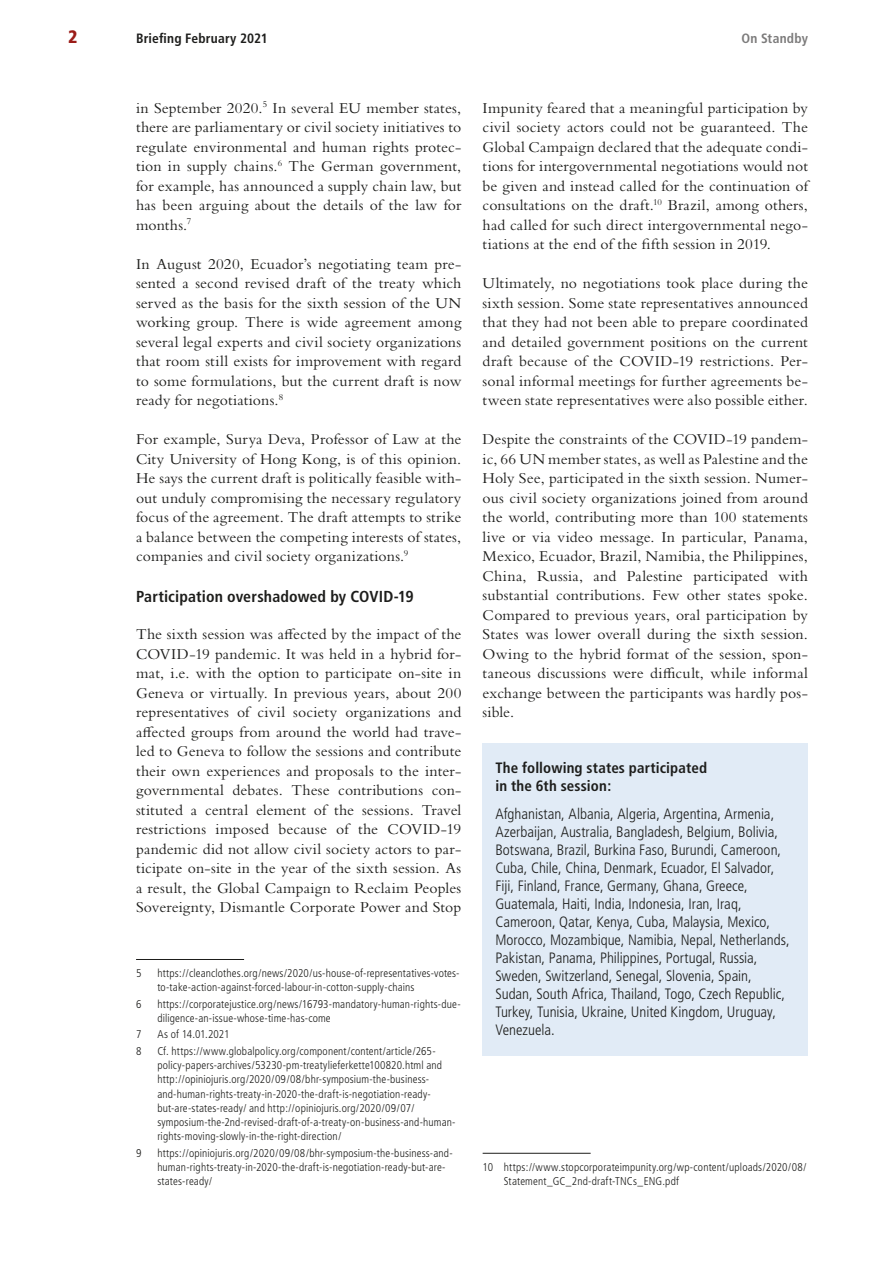
<style>
.page{position:relative;width:893px;height:1263px;background:#fff}
.page>*{position:absolute;margin:0;border:0;box-sizing:border-box;transform-origin:0 0}
.t1{font:900 condensed 18px "Frutiger";color:#9b1c18}
.t2{font:700 condensed 15.9px "Frutiger";letter-spacing:.005em;color:#1d1d1b}
.t3{font:15.75px/19.5px "Bembo Std";letter-spacing:.01em;color:#1d1d1b;text-align:justify}
.t4{font:300 condensed 15px/18px "Frutiger";color:#1d1d1b}
.t5{font:700 condensed 15px/18px "Frutiger";letter-spacing:.01em;color:#1d1d1b}
.t6{font:700 condensed 13.5px "Frutiger";letter-spacing:.015em;color:#1d1d1b}
.t7{font:700 condensed 13.5px "Frutiger";letter-spacing:.015em;color:#7c7b7b}
.t8{font:300 condensed 11.25px/14.2px "Frutiger";letter-spacing:.015em;color:#1d1d1b}
.t9{font:300 condensed 11.25px "Frutiger";letter-spacing:-.01em;color:#1d1d1b}
</style>
<div class="page">
<div style="left:483px;top:743px;width:325px;height:313px;background:#e1ebf6"></div>
<hr style="left:136px;top:959px;width:108px;height:1px;background:#1d1d1b">
<hr style="left:483px;top:1153px;width:108px;height:1px;background:#1d1d1b">
<p class="t1" style="left:68px;top:26px;width:11px">2</p>
<p class="t6" style="left:136px;top:31px;width:133px">Briefing February 2021</p>
<p class="t7" style="left:741px;top:31px;width:68px">On Standby</p>
<p class="t3" style="left:136px;top:98px;width:327px">in September 2020.<sup>5</sup> In several EU member states, there are parliamentary or civil society initiatives to regulate environmental and human rights protec&shy;tion in supply chains.<sup>6</sup> The German government, for example, has announced a supply chain law, but has been arguing about the details of the law for months.<sup>7</sup></p>
<p class="t3" style="left:136px;top:254px;width:327px">In August 2020, Ecuador’s negotiating team pre&shy;sented a second revised draft of the treaty which served as the basis for the sixth session of the UN working group. There is wide agreement among several legal experts and civil society organizations that room still exists for improvement with regard to some formulations, but the current draft is now ready for negotiations.<sup>8</sup></p>
<p class="t3" style="left:136px;top:429px;width:327px">For example, Surya Deva, Professor of Law at the City University of Hong Kong, is of this opinion.<br>He says the current draft is politically feasible with&shy;out unduly compromising the necessary regulatory focus of the agreement. The draft attempts to strike a balance between the competing interests of states, companies and civil society organizations.<sup>9</sup></p>
<p class="t2" style="left:136px;top:587px;width:279px">Participation overshadowed by COVID-19</p>
<p class="t3" style="left:136px;top:624px;width:327px">The sixth session was affected by the impact of the COVID-19 pandemic. It was held in a hybrid for&shy;mat, i.e. with the option to participate on-site in Geneva or virtually. In previous years, about 200 representatives of civil society organizations and affected groups from around the world had trave&shy;led to Geneva to follow the sessions and contribute their own experiences and proposals to the inter&shy;governmental debates. These contributions con&shy;stituted a central element of the sessions. Travel restrictions imposed because of the COVID-19 pandemic did not allow civil society actors to par&shy;ticipate on-site in the year of the sixth session. As a result, the Global Campaign to Reclaim Peoples Sovereignty, Dismantle Corporate Power and Stop</p>
<p class="t8" style="left:136px;top:966px;width:7px">5</p>
<p class="t8" style="left:157px;top:966px;width:304px">https://cleanclothes.org/news/2020/us-house-of-representatives-votes&shy;to-take-action-against-forced-labour-in-cotton-supply-chains</p>
<p class="t8" style="left:136px;top:997px;width:7px">6</p>
<p class="t8" style="left:157px;top:997px;width:305px">https://corporatejustice.org/news/16793-mandatory-human-rights-due&shy;diligence-an-issue-whose-time-has-come</p>
<p class="t8" style="left:136px;top:1027px;width:7px">7</p>
<p class="t9" style="left:157px;top:1028px;width:74px">As of 14.01.2021</p>
<p class="t8" style="left:136px;top:1044px;width:7px">8</p>
<p class="t8" style="left:157px;top:1044px;width:300px">Cf. https://www.globalpolicy.org/component/content/article/265- policy-papers-archives/53230-pm-treatylieferkette100820.html and http://opiniojuris.org/2020/09/08/bhr-symposium-the-business&shy;and-human-rights-treaty-in-2020-the-draft-is-negotiation-ready&shy;but-are-states-ready/ and http://opiniojuris.org/2020/09/07/ symposium-the-2nd-revised-draft-of-a-treaty-on-business-and-human&shy;rights-moving-slowly-in-the-right-direction/</p>
<p class="t8" style="left:136px;top:1146px;width:7px">9</p>
<p class="t8" style="left:157px;top:1146px;width:297px">https://opiniojuris.org/2020/09/08/bhr-symposium-the-business-and&shy;human-rights-treaty-in-2020-the-draft-is-negotiation-ready-but-are&shy;states-ready/</p>
<p class="t3" style="left:483px;top:98px;width:327px">Impunity feared that a meaningful participation by civil society actors could not be guaranteed. The Global Campaign declared that the adequate condi&shy;tions for intergovernmental negotiations would not be given and instead called for the continuation of consultations on the draft.<sup>10</sup> Brazil, among others, had called for such direct intergovernmental nego&shy;tiations at the end of the fifth session in 2019.</p>
<p class="t3" style="left:483px;top:273px;width:327px">Ultimately, no negotiations took place during the sixth session. Some state representatives announced that they had not been able to prepare coordinated and detailed government positions on the current draft because of the COVID-19 restrictions. Per&shy;sonal informal meetings for further agreements be&shy;tween state representatives were also possible either.</p>
<p class="t3" style="left:483px;top:429px;width:327px">Despite the constraints of the COVID-19 pandem&shy;ic, 66 UN member states, as well as Palestine and the Holy See, participated in the sixth session. Numer&shy;ous civil society organizations joined from around the world, contributing more than 100 statements live or via video message. In particular, Panama, Mexico, Ecuador, Brazil, Namibia, the Philippines, China, Russia, and Palestine participated with substantial contributions. Few other states spoke.<br>Compared to previous years, oral participation by States was lower overall during the sixth session.<br>Owing to the hybrid format of the session, spon&shy;taneous discussions were difficult, while informal exchange between the participants was hardly pos&shy;sible.</p>
<p class="t5" style="left:495px;top:759px;width:213px">The following states participated in the 6th session:</p>
<p class="t4" style="left:495px;top:805px;width:296px">Afghanistan, Albania, Algeria, Argentina, Armenia, Azerbaijan, Australia, Bangladesh, Belgium, Bolivia, Botswana, Brazil, Burkina Faso, Burundi, Cameroon, Cuba, Chile, China, Denmark, Ecuador, El Salvador, Fiji, Finland, France, Germany, Ghana, Greece, Guatemala, Haiti, India, Indonesia, Iran, Iraq, Cameroon, Qatar, Kenya, Cuba, Malaysia, Mexico, Morocco, Mozambique, Namibia, Nepal, Netherlands, Pakistan, Panama, Philippines, Portugal, Russia, Sweden, Switzerland, Senegal, Slovenia, Spain, Sudan, South Africa, Thailand, Togo, Czech Republic, Turkey, Tunisia, Ukraine, United Kingdom, Uruguay, Venezuela.</p>
<p class="t8" style="left:504px;top:1160px;width:304px;text-indent:-21px">10 https://www.stopcorporateimpunity.org/wp-content/uploads/2020/08/<br>Statement_GC_2nd-draft-TNCs_ENG.pdf</p>
</div>
